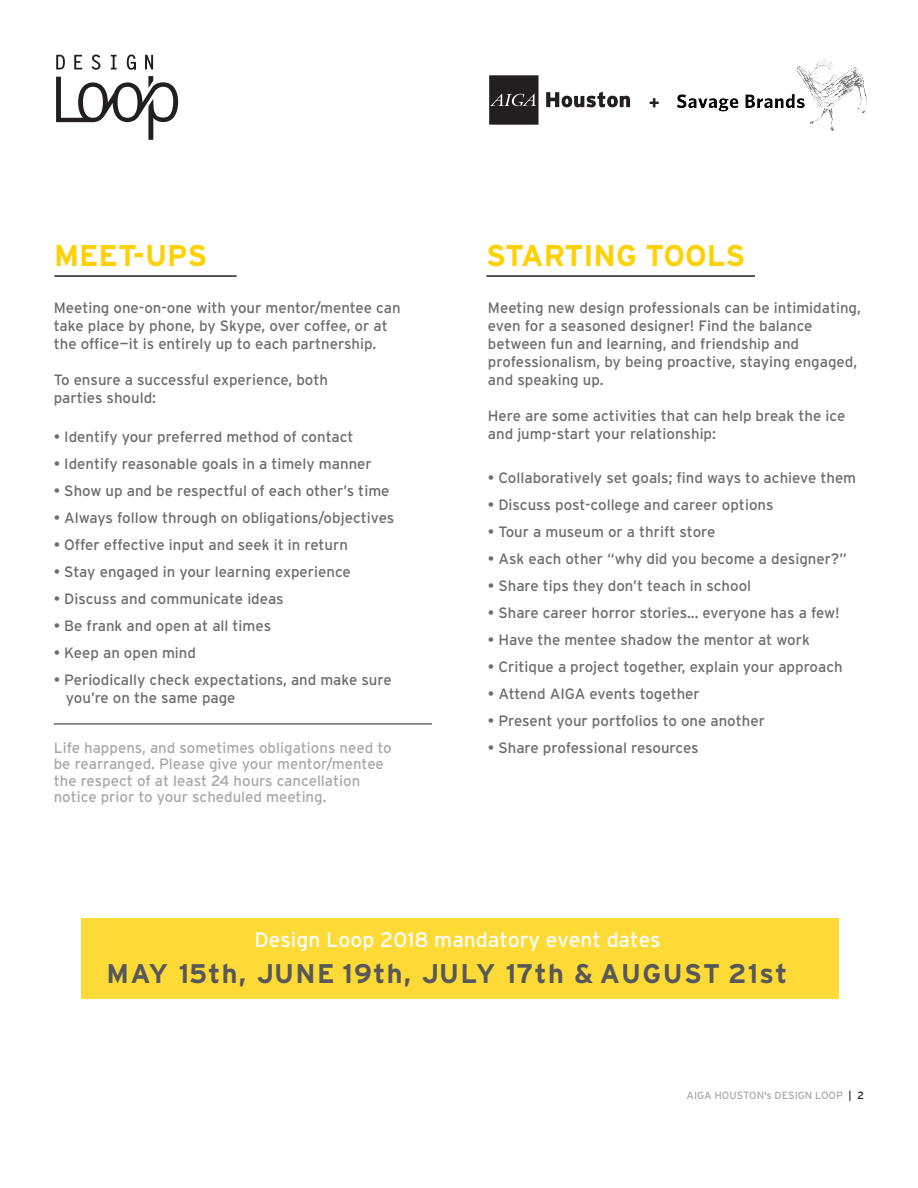
<style>
.page{position:relative;width:918px;height:1188px;background:#fff}
.page>*{position:absolute;margin:0;border:0;box-sizing:border-box;transform-origin:0 0}
.t1{font:700 30px "Interstate";color:#fed105}
.t2{font:700 27px "Interstate";letter-spacing:.05em;color:#57585a}
.t3{font:21px "Interstate";color:#fff}
.t4{font:700 18px "Interstate";color:#231f20}
.t5{font:15px/18px "Interstate";color:#6c6d70}
.t6{font:15px/16.5px "Interstate";color:#a8a9ad}
.t7{font:10.5px "Interstate";color:#a8a9ad}
.s1{color:#231f20}
</style>
<div class="page">
<hr style="left:54px;top:275px;width:183px;height:2px;background:#231f20">
<hr style="left:486px;top:275px;width:269px;height:2px;background:#231f20">
<hr style="left:54px;top:724px;width:378px;height:1px;background:#231f20">
<svg style="left:56px;top:76px;width:122px;height:64px"></svg>
<svg style="left:56px;top:55px;width:9px;height:14px"></svg>
<svg style="left:74px;top:55px;width:8px;height:14px"></svg>
<svg style="left:91px;top:55px;width:9px;height:15px"></svg>
<svg style="left:111px;top:55px;width:6px;height:14px"></svg>
<svg style="left:127px;top:55px;width:9px;height:15px"></svg>
<svg style="left:145px;top:55px;width:8px;height:15px"></svg>
<img style="left:678px;top:59px;width:188px;height:71px">
<svg style="left:489px;top:75px;width:50px;height:50px"></svg>
<svg style="left:546px;top:92px;width:84px;height:15px"></svg>
<div style="left:81px;top:918px;width:757px;height:81px;background:#feda37"></div>
<p class="t4" style="left:649px;top:93px;width:13px">+</p>
<h1 class="t1" style="left:54px;top:239px;width:155px">MEET-UPS</h1>
<h1 class="t1" style="left:486px;top:239px;width:261px">STARTING TOOLS</h1>
<p class="t5" style="left:54px;top:299px;width:348px">Meeting one-on-one with your mentor/mentee can take place by phone, by Skype, over coffee, or at the office—it is entirely up to each partnership.</p>
<p class="t5" style="left:54px;top:371px;width:276px">To ensure a successful experience, both parties should:</p>
<p class="t5" style="left:488px;top:299px;width:375px">Meeting new design professionals can be intimidating, even for a seasoned designer! Find the balance between fun and learning, and friendship and professionalism, by being proactive, staying engaged, and speaking up.</p>
<p class="t5" style="left:488px;top:407px;width:359px">Here are some activities that can help break the ice and jump-start your relationship:</p>
<p class="t5" style="left:488px;top:468px;width:370px">• Collaboratively set goals; find ways to achieve them</p>
<p class="t5" style="left:488px;top:495px;width:287px">• Discuss post-college and career options</p>
<p class="t5" style="left:488px;top:522px;width:229px">• Tour a museum or a thrift store</p>
<p class="t5" style="left:488px;top:549px;width:361px">• Ask each other “why did you become a designer?”</p>
<p class="t5" style="left:488px;top:576px;width:265px">• Share tips they don’t teach in school</p>
<p class="t5" style="left:488px;top:603px;width:353px">• Share career horror stories... everyone has a few!</p>
<p class="t5" style="left:488px;top:630px;width:324px">• Have the mentee shadow the mentor at work</p>
<p class="t5" style="left:488px;top:657px;width:356px">• Critique a project together, explain your approach</p>
<p class="t5" style="left:488px;top:684px;width:213px">• Attend AIGA events together</p>
<p class="t5" style="left:488px;top:711px;width:279px">• Present your portfolios to one another</p>
<p class="t5" style="left:488px;top:738px;width:212px">• Share professional resources</p>
<p class="t5" style="left:54px;top:428px;width:301px">• Identify your preferred method of contact</p>
<p class="t5" style="left:54px;top:455px;width:320px">• Identify reasonable goals in a timely manner</p>
<p class="t5" style="left:54px;top:482px;width:337px">• Show up and be respectful of each other’s time</p>
<p class="t5" style="left:54px;top:509px;width:342px">• Always follow through on obligations/objectives</p>
<p class="t5" style="left:54px;top:536px;width:296px">• Offer effective input and seek it in return</p>
<p class="t5" style="left:54px;top:563px;width:299px">• Stay engaged in your learning experience</p>
<p class="t5" style="left:54px;top:590px;width:232px">• Discuss and communicate ideas</p>
<p class="t5" style="left:54px;top:617px;width:219px">• Be frank and open at all times</p>
<p class="t5" style="left:54px;top:644px;width:144px">• Keep an open mind</p>
<p class="t5" style="left:66px;top:671px;width:327px;text-indent:-12px">• Periodically check expectations, and make sure you’re on the same page</p>
<p class="t6" style="left:54px;top:739px;width:339px">Life happens, and sometimes obligations need to be rearranged. Please give your mentor/mentee the respect of at least 24 hours cancellation notice prior to your scheduled meeting.</p>
<h3 class="t3" style="left:255px;top:928px;width:408px">Design Loop 2018 mandatory event dates</h3>
<h2 class="t2" style="left:107px;top:958px;width:682px">MAY 15th, JUNE 19th, JULY 17th &amp; AUGUST 21st</h2>
<p class="t7" style="left:687px;top:1090px;width:179px">AIGA HOUSTON's DESIGN LOOP <span class="s1">| 2</span></p>
</div>
